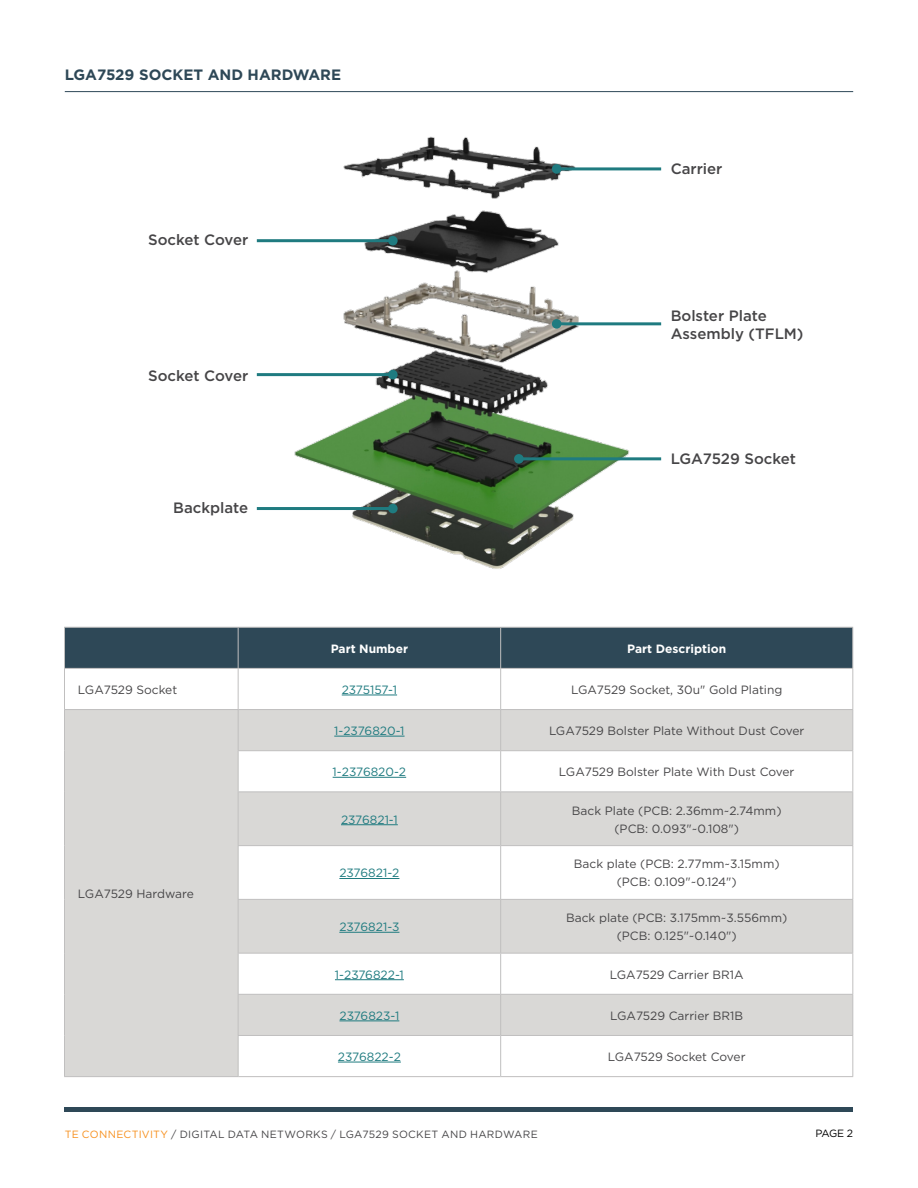
<style>
.page{position:relative;width:918px;height:1188px;background:#fff}
.page>*{position:absolute;margin:0;border:0;box-sizing:border-box;transform-origin:0 0}
.t1{font:500 15px/18px "Gotham";color:#464547}
.t2{font:700 15px "Gotham";color:#2e4857}
.t3{font:12px/18px "Gotham";color:#464547;text-align:center}
.t4{font:12px "Gotham";color:#1f7b80}
.t5{font:700 12px "Gotham";color:#fff}
.t6{font:10.5px "Gotham";letter-spacing:.025em;color:#464547}
.t7{font:10.5px "Gotham";color:#000}
.s1{color:#f7901e}
</style>
<div class="page">
<hr style="left:65px;top:1107px;width:788px;height:4px;background:#2e4857">
<hr style="left:65px;top:91px;width:788px;height:1px;background:#2e4857">
<div style="left:65px;top:628px;width:787px;height:40px;background:#2e4857"></div>
<svg style="left:65px;top:710px;width:787px;height:366px;fill:#d9d8d6"></svg>
<svg style="left:239px;top:792px;width:613px;height:243px;fill:#d9d8d6"></svg>
<hr style="left:64px;top:627px;width:174px;height:1px;background:#c0bfbf">
<hr style="left:64px;top:628px;width:1px;height:40px;background:#c0bfbf">
<hr style="left:238px;top:627px;width:263px;height:1px;background:#c0bfbf">
<hr style="left:238px;top:628px;width:1px;height:40px;background:#c0bfbf">
<hr style="left:501px;top:627px;width:352px;height:1px;background:#c0bfbf">
<hr style="left:500px;top:628px;width:1px;height:40px;background:#c0bfbf">
<hr style="left:852px;top:628px;width:1px;height:40px;background:#c0bfbf">
<hr style="left:64px;top:668px;width:174px;height:1px;background:#c0bfbf">
<hr style="left:64px;top:669px;width:1px;height:40px;background:#c0bfbf">
<hr style="left:238px;top:668px;width:263px;height:1px;background:#c0bfbf">
<hr style="left:238px;top:669px;width:1px;height:40px;background:#c0bfbf">
<hr style="left:501px;top:668px;width:352px;height:1px;background:#c0bfbf">
<hr style="left:500px;top:669px;width:1px;height:40px;background:#c0bfbf">
<hr style="left:852px;top:669px;width:1px;height:40px;background:#c0bfbf">
<hr style="left:64px;top:709px;width:174px;height:1px;background:#c0bfbf">
<hr style="left:64px;top:710px;width:1px;height:41px;background:#c0bfbf">
<hr style="left:238px;top:709px;width:263px;height:1px;background:#c0bfbf">
<hr style="left:238px;top:710px;width:1px;height:40px;background:#c0bfbf">
<hr style="left:501px;top:709px;width:352px;height:1px;background:#c0bfbf">
<hr style="left:500px;top:710px;width:1px;height:40px;background:#c0bfbf">
<hr style="left:852px;top:710px;width:1px;height:40px;background:#c0bfbf">
<hr style="left:64px;top:751px;width:1px;height:41px;background:#c0bfbf">
<hr style="left:238px;top:750px;width:263px;height:1px;background:#c0bfbf">
<hr style="left:238px;top:751px;width:1px;height:40px;background:#c0bfbf">
<hr style="left:501px;top:750px;width:352px;height:1px;background:#c0bfbf">
<hr style="left:500px;top:751px;width:1px;height:40px;background:#c0bfbf">
<hr style="left:852px;top:751px;width:1px;height:40px;background:#c0bfbf">
<hr style="left:64px;top:792px;width:1px;height:54px;background:#c0bfbf">
<hr style="left:64px;top:846px;width:1px;height:53px;background:#c0bfbf">
<hr style="left:64px;top:899px;width:1px;height:54px;background:#c0bfbf">
<hr style="left:64px;top:953px;width:1px;height:41px;background:#c0bfbf">
<hr style="left:64px;top:994px;width:1px;height:41px;background:#c0bfbf">
<hr style="left:64px;top:1035px;width:1px;height:41px;background:#c0bfbf">
<hr style="left:64px;top:1076px;width:174px;height:1px;background:#c0bfbf">
<hr style="left:238px;top:954px;width:1px;height:40px;background:#c0bfbf">
<hr style="left:238px;top:994px;width:263px;height:1px;background:#c0bfbf">
<hr style="left:238px;top:995px;width:1px;height:40px;background:#c0bfbf">
<hr style="left:238px;top:791px;width:263px;height:1px;background:#c0bfbf">
<hr style="left:238px;top:792px;width:1px;height:53px;background:#c0bfbf">
<hr style="left:501px;top:791px;width:352px;height:1px;background:#c0bfbf">
<hr style="left:500px;top:792px;width:1px;height:53px;background:#c0bfbf">
<hr style="left:852px;top:792px;width:1px;height:53px;background:#c0bfbf">
<hr style="left:238px;top:900px;width:1px;height:53px;background:#c0bfbf">
<hr style="left:238px;top:953px;width:263px;height:1px;background:#c0bfbf">
<hr style="left:500px;top:900px;width:1px;height:53px;background:#c0bfbf">
<hr style="left:852px;top:900px;width:1px;height:53px;background:#c0bfbf">
<hr style="left:238px;top:1035px;width:263px;height:1px;background:#c0bfbf">
<hr style="left:238px;top:1036px;width:1px;height:40px;background:#c0bfbf">
<hr style="left:238px;top:1076px;width:263px;height:1px;background:#c0bfbf">
<hr style="left:500px;top:1036px;width:1px;height:40px;background:#c0bfbf">
<hr style="left:852px;top:1036px;width:1px;height:40px;background:#c0bfbf">
<hr style="left:501px;top:1076px;width:352px;height:1px;background:#c0bfbf">
<hr style="left:238px;top:845px;width:263px;height:1px;background:#c0bfbf">
<hr style="left:238px;top:846px;width:1px;height:53px;background:#c0bfbf">
<hr style="left:238px;top:899px;width:263px;height:1px;background:#c0bfbf">
<hr style="left:501px;top:845px;width:352px;height:1px;background:#c0bfbf">
<hr style="left:500px;top:846px;width:1px;height:53px;background:#c0bfbf">
<hr style="left:852px;top:846px;width:1px;height:53px;background:#c0bfbf">
<hr style="left:501px;top:899px;width:352px;height:1px;background:#c0bfbf">
<hr style="left:501px;top:953px;width:352px;height:1px;background:#c0bfbf">
<hr style="left:500px;top:954px;width:1px;height:40px;background:#c0bfbf">
<hr style="left:852px;top:954px;width:1px;height:40px;background:#c0bfbf">
<hr style="left:501px;top:994px;width:352px;height:1px;background:#c0bfbf">
<hr style="left:500px;top:995px;width:1px;height:40px;background:#c0bfbf">
<hr style="left:852px;top:995px;width:1px;height:40px;background:#c0bfbf">
<hr style="left:501px;top:1035px;width:352px;height:1px;background:#c0bfbf">
<hr style="left:342px;top:695px;width:55px;height:1px;background:#1f7b80">
<hr style="left:334px;top:736px;width:71px;height:1px;background:#1f7b80">
<hr style="left:333px;top:777px;width:73px;height:1px;background:#1f7b80">
<hr style="left:341px;top:824px;width:57px;height:1px;background:#1f7b80">
<hr style="left:339px;top:878px;width:60px;height:1px;background:#1f7b80">
<hr style="left:339px;top:932px;width:60px;height:1px;background:#1f7b80">
<hr style="left:335px;top:979px;width:69px;height:1px;background:#1f7b80">
<hr style="left:339px;top:1021px;width:60px;height:1px;background:#1f7b80">
<hr style="left:338px;top:1062px;width:63px;height:1px;background:#1f7b80">
<img style="left:280px;top:136px;width:358px;height:433px">
<hr style="left:557px;top:167px;width:104px;height:3px;background:#1f7b80">
<div style="left:552px;top:164px;width:9px;height:10px;background:#1f7b80;border-radius:50%"></div>
<hr style="left:557px;top:322px;width:104px;height:3px;background:#1f7b80">
<div style="left:552px;top:319px;width:9px;height:10px;background:#1f7b80;border-radius:50%"></div>
<hr style="left:519px;top:457px;width:142px;height:3px;background:#1f7b80">
<div style="left:514px;top:454px;width:10px;height:10px;background:#1f7b80;border-radius:50%"></div>
<hr style="left:257px;top:239px;width:136px;height:3px;background:#1f7b80">
<div style="left:388px;top:236px;width:10px;height:9px;background:#1f7b80;border-radius:50%"></div>
<hr style="left:257px;top:373px;width:136px;height:3px;background:#1f7b80">
<div style="left:388px;top:370px;width:10px;height:9px;background:#1f7b80;border-radius:50%"></div>
<hr style="left:257px;top:507px;width:136px;height:3px;background:#1f7b80">
<div style="left:388px;top:504px;width:10px;height:9px;background:#1f7b80;border-radius:50%"></div>
<p class="t2" style="left:65px;top:65px;width:278px">LGA7529 SOCKET AND HARDWARE</p>
<p class="t1" style="left:148px;top:231px;width:102px">Socket Cover</p>
<p class="t1" style="left:148px;top:366px;width:102px">Socket Cover</p>
<p class="t1" style="left:173px;top:499px;width:77px">Backplate</p>
<p class="t1" style="left:671px;top:159px;width:53px">Carrier</p>
<p class="t1" style="left:671px;top:306px;width:134px">Bolster Plate<br>Assembly (TFLM)</p>
<p class="t1" style="left:671px;top:449px;width:127px">LGA7529 Socket</p>
<p class="t5" style="left:331px;top:640px;width:79px">Part Number</p>
<p class="t5" style="left:627px;top:640px;width:100px">Part Description</p>
<p class="t3" style="left:78px;top:680px;width:101px">LGA7529 Socket</p>
<p class="t4" style="left:342px;top:682px;width:57px">2375157-1</p>
<p class="t3" style="left:571px;top:680px;width:213px">LGA7529 Socket, 30u" Gold Plating</p>
<p class="t3" style="left:78px;top:884px;width:117px">LGA7529 Hardware</p>
<p class="t4" style="left:334px;top:723px;width:72px">1-2376820-1</p>
<p class="t3" style="left:549px;top:721px;width:257px">LGA7529 Bolster Plate Without Dust Cover</p>
<p class="t4" style="left:333px;top:764px;width:75px">1-2376820-2</p>
<p class="t3" style="left:559px;top:763px;width:237px">LGA7529 Bolster Plate With Dust Cover</p>
<p class="t4" style="left:341px;top:812px;width:58px">2376821-1</p>
<p class="t3" style="left:572px;top:801px;width:211px">Back Plate (PCB: 2.36mm~2.74mm) (PCB: 0.093"~0.108")</p>
<p class="t4" style="left:339px;top:865px;width:62px">2376821-2</p>
<p class="t3" style="left:574px;top:855px;width:207px">Back plate (PCB: 2.77mm~3.15mm) (PCB: 0.109"~0.124")</p>
<p class="t4" style="left:339px;top:919px;width:62px">2376821-3</p>
<p class="t3" style="left:566px;top:909px;width:223px">Back plate (PCB: 3.175mm~3.556mm) (PCB: 0.125"~0.140")</p>
<p class="t4" style="left:335px;top:967px;width:70px">1-2376822-1</p>
<p class="t3" style="left:610px;top:965px;width:135px">LGA7529 Carrier BR1A</p>
<p class="t4" style="left:339px;top:1008px;width:61px">2376823-1</p>
<p class="t3" style="left:610px;top:1006px;width:135px">LGA7529 Carrier BR1B</p>
<p class="t4" style="left:338px;top:1049px;width:64px">2376822-2</p>
<p class="t3" style="left:608px;top:1047px;width:139px">LGA7529 Socket Cover</p>
<p class="t6" style="left:65px;top:1127px;width:474px"><span class="s1">TE CONNECTIVITY</span> / DIGITAL DATA NETWORKS / LGA7529 SOCKET AND HARDWARE</p>
<p class="t7" style="left:815px;top:1127px;width:39px">PAGE 2</p>
</div>
